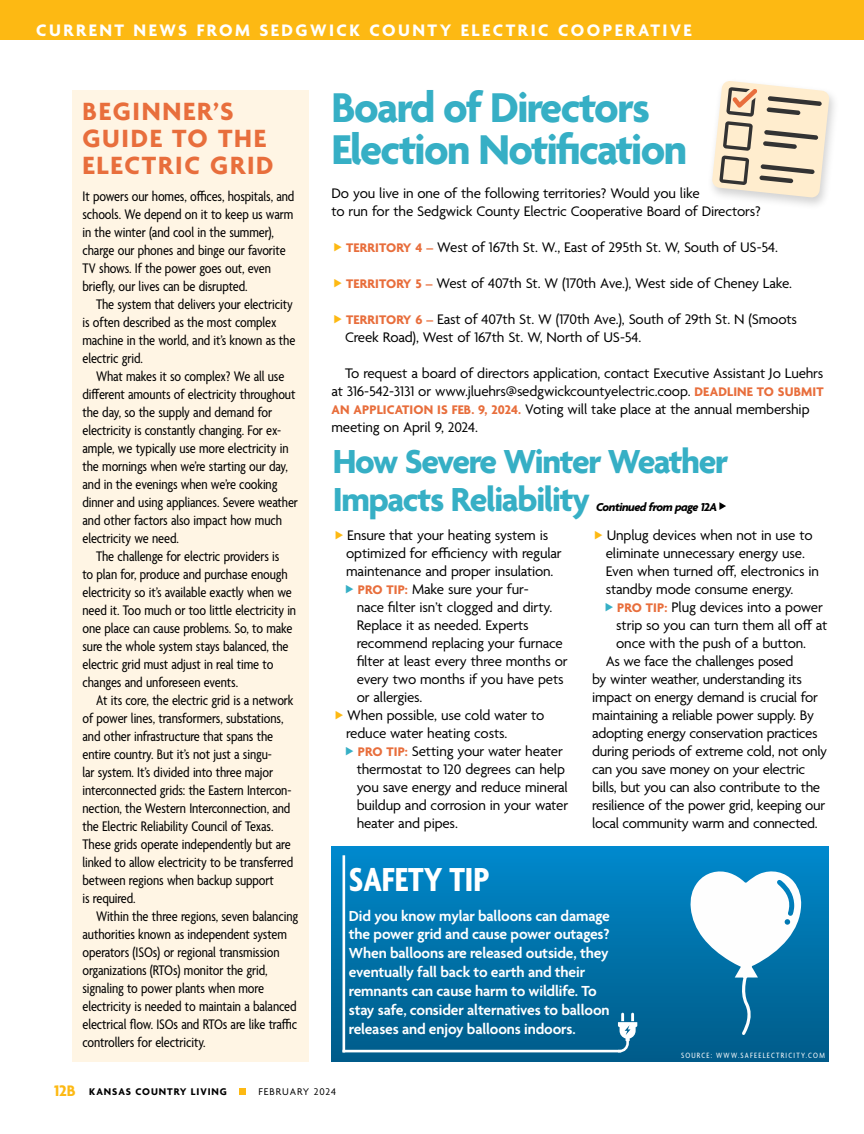
<style>
.page{position:relative;width:864px;height:1134px;background:#fff}
.page>*{position:absolute;margin:0;border:0;box-sizing:border-box;transform-origin:0 0}
.t1{font:700 45px/42px "Agenda";letter-spacing:-.035em;color:#36afc5}
.t2{font:700 36px/37.2px "Agenda";letter-spacing:-.035em;color:#36afc5}
.t3{font:700 condensed 36px "Agenda";color:#fff}
.t4{font:700 27px/27px "Agenda";letter-spacing:.065em;color:#e86e3c}
.t5{font:700 18px "Agenda";letter-spacing:.14em;color:#fff}
.t6{font:600 15.75px/18.9px "Agenda";letter-spacing:-.01em;color:#fff}
.t7{font:condensed 15px/18px "Agenda";letter-spacing:-.005em;color:#000}
.t8{font:15px/18px "Agenda";letter-spacing:-.01em;color:#000}
.t9{font:italic 700 12.3px "Agenda";letter-spacing:-.035em;color:#000}
.t10{font:700 10.5px "Agenda";letter-spacing:.09em;color:#000}
.t11{font:10.5px "Agenda";letter-spacing:.09em;color:#000}
.t12{font:condensed 8.25px "Agenda";letter-spacing:.15em;color:#fff}
.s1{font-weight:700;font-size:13.5px;color:#e86e3c}
.s2{font-size:16.5px;color:#fdb913}
</style>
<div class="page">
<svg style="left:719px;top:502px;width:7px;height:8px"></svg>
<div style="left:331px;top:846px;width:497px;height:216px;background:linear-gradient(to bottom,#0088cb,#025d89)"></div>
<svg style="left:618px;top:1013px;width:19px;height:39px"></svg>
<hr style="left:343px;top:1050px;width:278px;height:2px;background:#fff">
<hr style="left:343px;top:855px;width:2px;height:197px;background:#fff">
<svg style="left:691px;top:871px;width:110px;height:164px"></svg>
<div style="left:72px;top:90px;width:237px;height:972px;background:#fff5e4"></div>
<div style="left:706px;top:77px;width:134px;height:134px;background:#000;opacity:.18"></div>
<svg style="left:712px;top:81px;width:118px;height:117px;background:#ddd0bb"></svg>
<div style="left:239px;top:1088px;width:7px;height:7px;background:#fdb913"></div>
<div style="left:0;top:0;width:864px;height:40px;background:#fdb913"></div>
<p class="t5" style="left:36px;top:21px;width:657px">CURRENT NEWS FROM SEDGWICK COUNTY ELECTRIC COOPERATIVE</p>
<h3 class="t4" style="left:82px;top:99px;width:193px">BEGINNER’S<br>GUIDE TO THE<br>ELECTRIC GRID</h3>
<p class="t7" style="left:82px;top:188px;width:214px">It powers our homes, offices, hospitals, and schools. We depend on it to keep us warm in the winter (and cool in the summer), charge our phones and binge our favorite TV shows. If the power goes out, even briefly, our lives can be disrupted.</p>
<p class="t7" style="left:82px;top:296px;width:214px;text-indent:14px">The system that delivers your electricity is often described as the most complex machine in the world, and it’s known as the electric grid.</p>
<p class="t7" style="left:82px;top:368px;width:217px;text-indent:14px">What makes it so complex? We all use different amounts of electricity throughout the day, so the supply and demand for electricity is constantly changing. For ex&shy;ample, we typically use more electricity in the mornings when we’re starting our day, and in the evenings when we’re cooking dinner and using appliances. Severe weather and other factors also impact how much electricity we need.</p>
<p class="t7" style="left:82px;top:548px;width:215px;text-indent:14px">The challenge for electric providers is<br>to plan for, produce and purchase enough electricity so it’s available exactly when we need it. Too much or too little electricity in one place can cause problems. So, to make sure the whole system stays balanced, the electric grid must adjust in real time to changes and unforeseen events.</p>
<p class="t7" style="left:82px;top:692px;width:213px;text-indent:14px">At its core, the electric grid is a network of power lines, transformers, substations, and other infrastructure that spans the entire country. But it’s not just a singu-<br>lar system. It’s divided into three major interconnected grids: the Eastern Intercon&shy;nection, the Western Interconnection, and the Electric Reliability Council of Texas.<br>These grids operate independently but are linked to allow electricity to be transferred between regions when backup support<br>is required.</p>
<p class="t7" style="left:82px;top:908px;width:217px;text-indent:14px">Within the three regions, seven balancing authorities known as independent system operators (ISOs) or regional transmission organizations (RTOs) monitor the grid, signaling to power plants when more electricity is needed to maintain a balanced electrical flow. ISOs and RTOs are like traffic controllers for electricity.</p>
<h1 class="t1" style="left:332px;top:90px;width:357px">Board of Directors<br>Election Notification</h1>
<p class="t8" style="left:332px;top:185px;width:431px">Do you live in one of the following territories? Would you like<br>to run for the Sedgwick County Electric Cooperative Board of Directors?</p>
<p class="t8" style="left:346px;top:239px;width:434px"><span class="s1">TERRITORY 4 –</span> West of 167th St. W., East of 295th St. W, South of US-54.</p>
<p class="t8" style="left:346px;top:275px;width:448px"><span class="s1">TERRITORY 5 –</span> West of 407th St. W (170th Ave.), West side of Cheney Lake.</p>
<p class="t8" style="left:345px;top:311px;width:454px"><span class="s1">TERRITORY 6 –</span> East of 407th St. W (170th Ave.), South of 29th St. N (Smoots<br>Creek Road), West of 167th St. W, North of US-54.</p>
<p class="t8" style="left:331px;top:365px;width:494px;text-indent:14px">To request a board of directors application, contact Executive Assistant Jo Luehrs at 316-542-3131 or www.jluehrs@sedgwickcountyelectric.coop. <span class="s1">DEADLINE TO SUBMIT AN APPLICATION IS FEB. 9, 2024.</span> Voting will take place at the annual membership meeting on April 9, 2024.</p>
<h2 class="t2" style="left:333px;top:445px;width:397px">How Severe Winter Weather<br>Impacts Reliability</h2>
<p class="t9" style="left:596px;top:500px;width:123px">Continued from page 12A</p>
<p class="t8" style="left:347px;top:527px;width:202px">Ensure that your heating system is</p>
<p class="t8" style="left:346px;top:545px;width:217px">optimized for efficiency with regular</p>
<p class="t8" style="left:346px;top:563px;width:209px">maintenance and proper insulation.</p>
<p class="t8" style="left:358px;top:581px;width:172px"><span class="s1">PRO TIP:</span> Make sure your fur-</p>
<p class="t8" style="left:357px;top:599px;width:197px">nace filter isn’t clogged and dirty.</p>
<p class="t8" style="left:357px;top:617px;width:174px">Replace it as needed. Experts</p>
<p class="t8" style="left:357px;top:635px;width:208px">recommend replacing your furnace</p>
<p class="t8" style="left:357px;top:653px;width:212px">filter at least every three months or</p>
<p class="t8" style="left:357px;top:671px;width:209px">every two months if you have pets</p>
<p class="t8" style="left:357px;top:689px;width:67px">or allergies.</p>
<p class="t8" style="left:347px;top:707px;width:199px">When possible, use cold water to</p>
<p class="t8" style="left:346px;top:725px;width:163px">reduce water heating costs.</p>
<p class="t8" style="left:358px;top:743px;width:207px"><span class="s1">PRO TIP:</span> Setting your water heater</p>
<p class="t8" style="left:357px;top:761px;width:210px">thermostat to 120 degrees can help</p>
<p class="t8" style="left:357px;top:779px;width:213px">you save energy and reduce mineral</p>
<p class="t8" style="left:357px;top:797px;width:213px">buildup and corrosion in your water</p>
<p class="t8" style="left:357px;top:815px;width:103px">heater and pipes.</p>
<p class="t8" style="left:606px;top:527px;width:215px">Unplug devices when not in use to eliminate unnecessary energy use.<br>Even when turned off, electronics in standby mode consume energy.</p>
<p class="t8" style="left:617px;top:599px;width:207px"><span class="s1">PRO TIP:</span> Plug devices into a power</p>
<p class="t8" style="left:616px;top:617px;width:213px">strip so you can turn them all off at</p>
<p class="t8" style="left:616px;top:635px;width:192px">once with the push of a button.</p>
<p class="t8" style="left:606px;top:653px;width:189px">As we face the challenges posed</p>
<p class="t8" style="left:592px;top:671px;width:211px">by winter weather, understanding its</p>
<p class="t8" style="left:592px;top:689px;width:227px">impact on energy demand is crucial for</p>
<p class="t8" style="left:592px;top:707px;width:223px">maintaining a reliable power supply. By</p>
<p class="t8" style="left:592px;top:725px;width:227px">adopting energy conservation practices</p>
<p class="t8" style="left:592px;top:743px;width:236px">during periods of extreme cold, not only</p>
<p class="t8" style="left:592px;top:761px;width:215px">can you save money on your electric</p>
<p class="t8" style="left:592px;top:779px;width:230px">bills, but you can also contribute to the</p>
<p class="t8" style="left:592px;top:797px;width:235px">resilience of the power grid, keeping our</p>
<p class="t8" style="left:592px;top:815px;width:227px">local community warm and connected.</p>
<h2 class="t3" style="left:349px;top:860px;width:142px">SAFETY TIP</h2>
<p class="t6" style="left:349px;top:907px;width:262px">Did you know mylar balloons can damage the power grid and cause power outages?<br>When balloons are released outside, they eventually fall back to earth and their remnants can cause harm to wildlife. To stay safe, consider alternatives to balloon releases and enjoy balloons indoors.</p>
<p class="t12" style="left:681px;top:1051px;width:145px">SOURCE: WWW.SAFEELECTRICITY.COM</p>
<p class="t10" style="left:54px;top:1086px;width:174px"><span class="s2">12B</span> KANSAS COUNTRY LIVING</p>
<p class="t11" style="left:258px;top:1086px;width:79px">FEBRUARY 2024</p>
</div>
